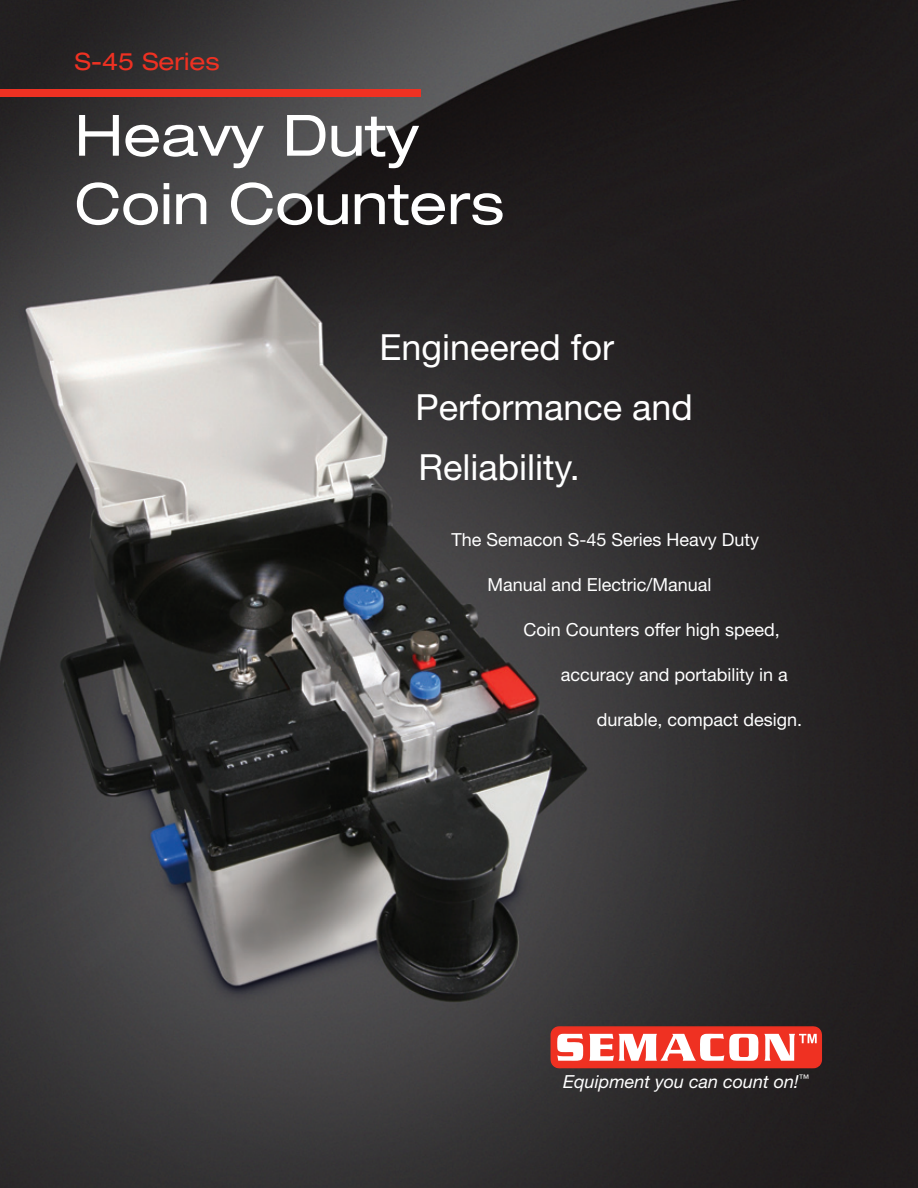
<style>
.page{position:relative;width:918px;height:1188px;background:#fff}
.page>*{position:absolute;margin:0;border:0;box-sizing:border-box;transform-origin:0 0}
.t1{font:expanded 57px/68.4px "Helvetica Neue";color:#fff}
.t2{font:36px "Helvetica Neue";color:#fff}
.t3{font:expanded 24px "Helvetica Neue";color:#ef3122}
.t4{font:18px "Helvetica Neue";color:#fff}
.t5{font:italic 18px "Helvetica Neue";color:#fff}
</style>
<div class="page">
<img style="left:0;top:0;width:918px;height:1188px">
<div style="left:0;top:89px;width:420px;height:7px;background:#ef3122"></div>
<svg style="left:550px;top:1025px;width:273px;height:44px"></svg>
<p class="t3" style="left:75px;top:47px;width:146px">S-45 Series</p>
<p class="t1" style="left:75px;top:100px;width:431px">Heavy Duty<br>Coin Counters</p>
<p class="t2" style="left:380px;top:326px;width:236px">Engineered for</p>
<p class="t2" style="left:415px;top:386px;width:279px">Performance and</p>
<p class="t2" style="left:418px;top:446px;width:163px">Reliability.</p>
<p class="t4" style="left:451px;top:529px;width:309px">The Semacon S-45 Series Heavy Duty</p>
<p class="t4" style="left:487px;top:574px;width:226px">Manual and Electric/Manual</p>
<p class="t4" style="left:523px;top:619px;width:258px">Coin Counters offer high speed,</p>
<p class="t4" style="left:561px;top:664px;width:229px">accuracy and portability in a</p>
<p class="t4" style="left:597px;top:709px;width:207px">durable, compact design.</p>
<p class="t5" style="left:563px;top:1070px;width:248px">Equipment you can count on!<sup>™</sup></p>
</div>
